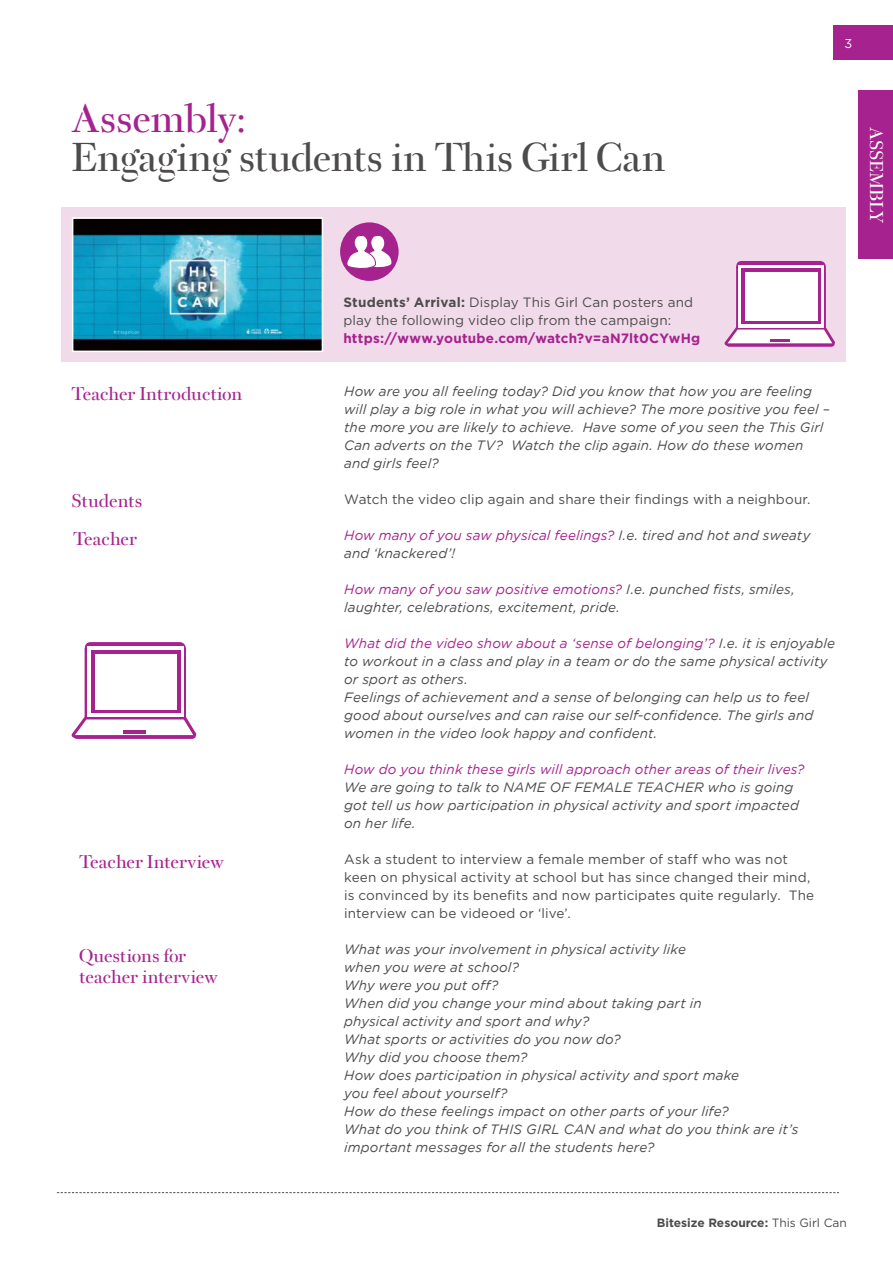
<style>
.page{position:relative;width:893px;height:1263px;background:#fff}
.page>*{position:absolute;margin:0;border:0;box-sizing:border-box;transform-origin:0 0}
.t1{font:36px "Bery Roman";letter-spacing:-.02em;color:#4e4b4c}
.t2{font:36px "Bery Roman";letter-spacing:-.01em;color:#a6228e}
.t3{font:16.5px/21px "Bery Roman";letter-spacing:-.005em;color:#a6228e}
.t4{font:16.5px "Bery Roman";letter-spacing:-.015em;color:#fff}
.t5{font:italic 13.5px/18px "Gotham";letter-spacing:.01em;color:#4e4b4c}
.t6{font:13.5px/18px "Gotham Pro";letter-spacing:.01em;color:#4e4b4c}
.t7{font:italic 13.5px "Gotham";letter-spacing:.01em;color:#a6228e}
.t8{font:700 13.5px "Gotham Pro";letter-spacing:.015em;color:#a6228e}
.t9{font:12.75px "Gotham Pro";color:#fff}
.t10{font:700 12px "Gotham Pro";color:#4e4b4c}
.s1{font-weight:700}
.s2{color:#a6228e}
.s3{font-weight:400}
</style>
<div class="page">
<div style="left:833px;top:25px;width:60px;height:34px;background:#a6228e"></div>
<svg style="left:57px;top:1192px;width:782px;height:1px"></svg>
<svg style="left:71px;top:642px;width:126px;height:97px"></svg>
<hr style="left:124px;top:730px;width:22px;height:3px;background:#a6228e">
<div style="left:87px;top:646px;width:97px;height:71px;background:#fff"></div>
<div style="left:91px;top:650px;width:90px;height:63px;background:linear-gradient(to right,#a6228e,#a6228e)"></div>
<div style="left:95px;top:654px;width:81px;height:55px;background:#fff"></div>
<div style="left:859px;top:90px;width:34px;height:168px;background:#a6228e"></div>
<div style="left:61px;top:208px;width:785px;height:154px;background:#f1dbea"></div>
<img style="left:75px;top:220px;width:245px;height:129px">
<div style="left:72px;top:217px;width:251px;height:135px;border:2px solid #fff"></div>
<svg style="left:724px;top:260px;width:111px;height:87px"></svg>
<hr style="left:771px;top:339px;width:19px;height:3px;background:#a6228e">
<div style="left:738px;top:265px;width:86px;height:62px;background:#fff"></div>
<div style="left:742px;top:268px;width:79px;height:56px;background:#a6228e"></div>
<div style="left:745px;top:272px;width:72px;height:49px;background:#fff"></div>
<div style="left:340px;top:222px;width:59px;height:59px;background:#a6228e;border-radius:50%"></div>
<svg style="left:346px;top:235px;width:46px;height:35px"></svg>
<h1 class="t2" style="left:72px;top:94px;width:177px">Assembly:</h1>
<h1 class="t1" style="left:72px;top:133px;width:596px">Engaging students in This Girl Can</h1>
<p class="t9" style="left:844px;top:36px;width:9px">3</p>
<p class="t4" style="left:887px;top:127px;width:97px;rotate:90deg">Assembly</p>
<p class="t3" style="left:72px;top:383px;width:172px">Teacher Introduction</p>
<p class="t3" style="left:72px;top:491px;width:72px">Students</p>
<p class="t3" style="left:73px;top:528px;width:65px">Teacher</p>
<p class="t3" style="left:79px;top:851px;width:146px">Teacher Interview</p>
<p class="t3" style="left:79px;top:945px;width:140px">Questions for teacher interview</p>
<p class="t6" style="left:343px;top:294px;width:351px"><span class="s1">Students’ Arrival:</span> Display This Girl Can posters and play the following video clip from the campaign:</p>
<p class="t8" style="left:343px;top:331px;width:358px">https://www.youtube.com/watch?v=aN7lt0CYwHg</p>
<p class="t5" style="left:344px;top:382px;width:487px">How are you all feeling today? Did you know that how you are feeling will play a big role in what you will achieve? The more positive you feel – the more you are likely to achieve. Have some of you seen the This Girl Can adverts on the TV? Watch the clip again. How do these women and girls feel?</p>
<p class="t6" style="left:344px;top:490px;width:468px">Watch the video clip again and share their findings with a neighbour.</p>
<p class="t5" style="left:344px;top:526px;width:468px"><span class="s2">How many of you saw physical feelings?</span> I.e. tired and hot and sweaty and ‘knackered’!</p>
<p class="t5" style="left:344px;top:580px;width:452px"><span class="s2">How many of you saw positive emotions?</span> I.e. punched fists, smiles, laughter, celebrations, excitement, pride.</p>
<p class="t5" style="left:344px;top:634px;width:492px"><span class="s2">What did the video show about a ‘sense of belonging’?</span> I.e. it is enjoyable to workout in a class and play in a team or do the same physical activity or sport as others.<br>Feelings of achievement and a sense of belonging can help us to feel good about ourselves and can raise our self-confidence. The girls and women in the video look happy and confident.</p>
<p class="t7" style="left:344px;top:762px;width:462px">How do you think these girls will approach other areas of their lives?</p>
<p class="t5" style="left:344px;top:778px;width:456px">We are going to talk to NAME OF FEMALE TEACHER who is going got tell us how participation in physical activity and sport impacted on her life.</p>
<p class="t6" style="left:344px;top:850px;width:472px">Ask a student to interview a female member of staff who was not keen on physical activity at school but has since changed their mind, is convinced by its benefits and now participates quite regularly. The interview can be videoed or ‘live’.</p>
<p class="t5" style="left:344px;top:940px;width:456px">What was your involvement in physical activity like<br>when you were at school?<br>Why were you put off?<br>When did you change your mind about taking part in<br>physical activity and sport and why?<br>What sports or activities do you now do?<br>Why did you choose them?<br>How does participation in physical activity and sport make<br>you feel about yourself?<br>How do these feelings impact on other parts of your life?<br>What do you think of THIS GIRL CAN and what do you think are it’s important messages for all the students here?</p>
<p class="t10" style="left:657px;top:1215px;width:192px">Bitesize Resource: <span class="s3">This Girl Can</span></p>
</div>
